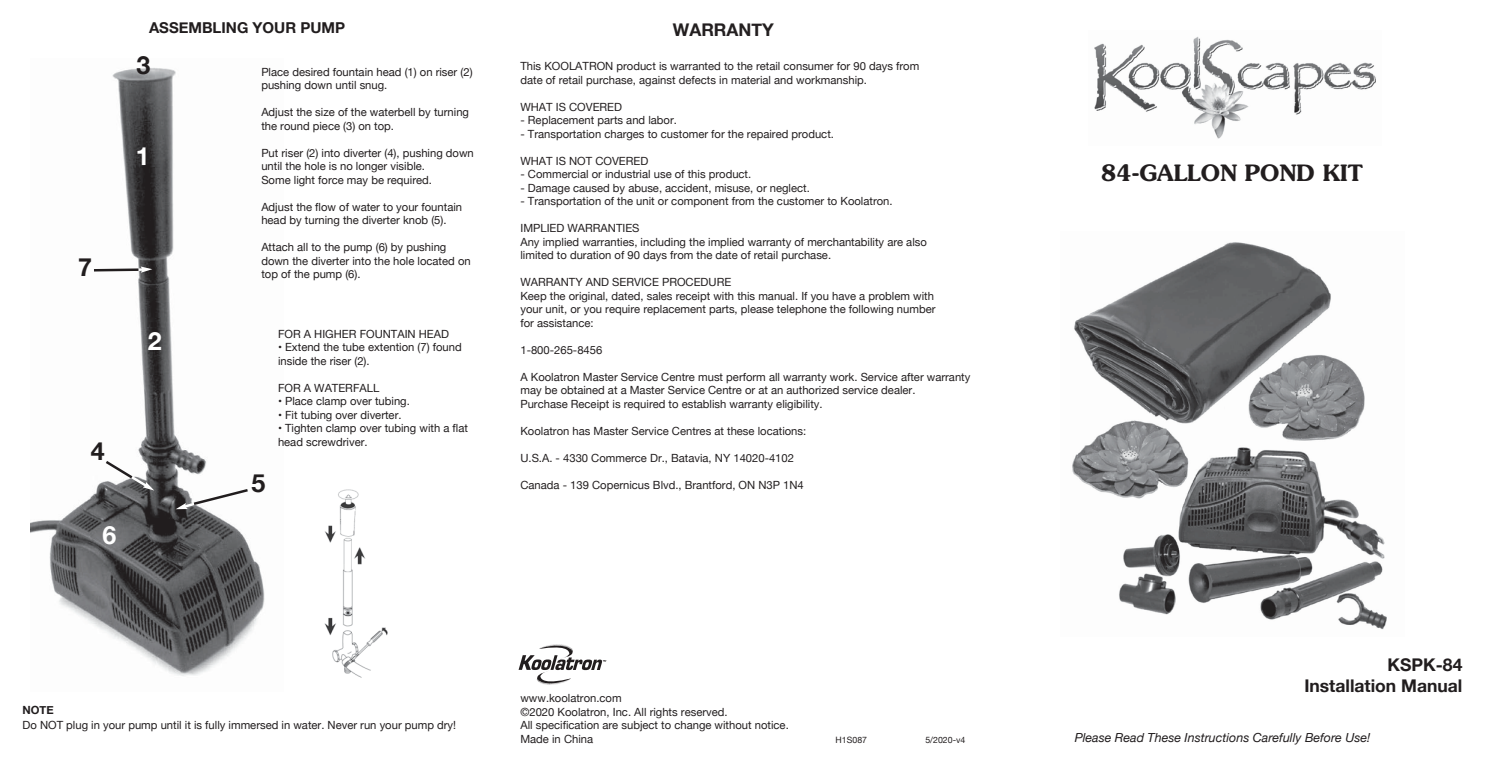
<style>
.page{position:relative;width:1485px;height:765px;background:#fff}
.page>*{position:absolute;margin:0;border:0;box-sizing:border-box;transform-origin:0 0}
.t1{font:700 25px "Helvetica Neue";color:#211d1e}
.t2{font:700 25px "Helvetica Neue";color:#fff}
.t3{font:600 22.5px "Souvenir";color:#211d1e}
.t4{font:700 17.5px/21px "Helvetica Neue";color:#211d1e;text-align:right}
.t5{font:700 17.5px "Helvetica Neue";color:#231f20}
.t6{font:700 15px "Helvetica Neue";color:#211d1e}
.t7{font:italic 12.5px "Helvetica Neue";color:#211d1e}
.t8{font:11.25px/13.5px "Helvetica Neue";color:#231f20}
.t9{font:11.25px/13.5px "Helvetica Neue";color:#211d1e}
.t10{font:700 11.25px "Helvetica Neue";color:#211d1e}
.t11{font:8.75px "Helvetica Neue";color:#231f20}
</style>
<div class="page">
<img style="left:30px;top:68px;width:235px;height:608px">
<img style="left:324px;top:489px;width:64px;height:189px">
<img style="left:1072px;top:242px;width:315px;height:388px">
<img style="left:1094px;top:36px;width:282px;height:103px">
<svg style="left:103px;top:459px;width:51px;height:32px"></svg>
<svg style="left:91px;top:266px;width:61px;height:8px"></svg>
<svg style="left:176px;top:487px;width:75px;height:23px"></svg>
<svg style="left:519px;top:644px;width:87px;height:41px"></svg>
<h1 class="t1" style="left:78px;top:247px;width:15px">7</h1>
<h1 class="t1" style="left:91px;top:432px;width:15px">4</h1>
<h1 class="t2" style="left:102px;top:516px;width:15px">6</h1>
<h3 class="t6" style="left:149px;top:16px;width:198px">ASSEMBLING YOUR PUMP</h3>
<h1 class="t1" style="left:136px;top:46px;width:15px">3</h1>
<h1 class="t2" style="left:136px;top:137px;width:15px">1</h1>
<h1 class="t2" style="left:148px;top:322px;width:15px">2</h1>
<p class="t9" style="left:261px;top:65px;width:213px">Place desired fountain head (1) on riser (2) pushing down until snug.</p>
<p class="t9" style="left:261px;top:106px;width:209px">Adjust the size of the waterbell by turning the round piece (3) on top.</p>
<p class="t9" style="left:261px;top:146px;width:214px">Put riser (2) into diverter (4), pushing down until the hole is no longer visible.<br>Some light force may be required.</p>
<p class="t9" style="left:261px;top:200px;width:202px">Adjust the flow of water to your fountain head by turning the diverter knob (5).</p>
<p class="t9" style="left:261px;top:241px;width:211px">Attach all to the pump (6) by pushing down the diverter into the hole located on top of the pump (6).</p>
<h1 class="t1" style="left:252px;top:464px;width:15px">5</h1>
<p class="t9" style="left:278px;top:328px;width:173px">FOR A HIGHER FOUNTAIN HEAD</p>
<p class="t9" style="left:278px;top:341px;width:185px">• Extend the tube extention (7) found inside the riser (2).</p>
<p class="t9" style="left:278px;top:382px;width:103px">FOR A WATERFALL</p>
<p class="t9" style="left:278px;top:395px;width:133px">• Place clamp over tubing.</p>
<p class="t9" style="left:278px;top:409px;width:125px">• Fit tubing over diverter.</p>
<p class="t9" style="left:278px;top:422px;width:192px">• Tighten clamp over tubing with a flat head screwdriver.</p>
<h3 class="t5" style="left:673px;top:16px;width:103px">WARRANTY</h3>
<p class="t8" style="left:520px;top:60px;width:400px">This KOOLATRON product is warranted to the retail consumer for 90 days from date of retail purchase, against defects in material and workmanship.</p>
<p class="t8" style="left:520px;top:100px;width:103px">WHAT IS COVERED</p>
<p class="t8" style="left:520px;top:114px;width:158px">- Replacement parts and labor.</p>
<p class="t8" style="left:520px;top:127px;width:315px">- Transportation charges to customer for the repaired product.</p>
<p class="t8" style="left:520px;top:154px;width:129px">WHAT IS NOT COVERED</p>
<p class="t8" style="left:520px;top:168px;width:232px">- Commercial or industrial use of this product.</p>
<p class="t8" style="left:520px;top:181px;width:291px">- Damage caused by abuse, accident, misuse, or neglect.</p>
<p class="t8" style="left:520px;top:195px;width:374px">- Transportation of the unit or component from the customer to Koolatron.</p>
<p class="t8" style="left:520px;top:222px;width:408px">IMPLIED WARRANTIES<br>Any implied warranties, including the implied warranty of merchantability are also limited to duration of 90 days from the date of retail purchase.</p>
<p class="t8" style="left:520px;top:276px;width:417px">WARRANTY AND SERVICE PROCEDURE<br>Keep the original, dated, sales receipt with this manual. If you have a problem with your unit, or you require replacement parts, please telephone the following number for assistance:</p>
<p class="t8" style="left:520px;top:343px;width:83px">1-800-265-8456</p>
<p class="t8" style="left:520px;top:370px;width:451px">A Koolatron Master Service Centre must perform all warranty work. Service after warranty may be obtained at a Master Service Centre or at an authorized service dealer.<br>Purchase Receipt is required to establish warranty eligibility.</p>
<p class="t8" style="left:520px;top:424px;width:287px">Koolatron has Master Service Centres at these locations:</p>
<p class="t8" style="left:520px;top:451px;width:275px">U.S.A. - 4330 Commerce Dr., Batavia, NY 14020-4102</p>
<p class="t8" style="left:520px;top:478px;width:285px">Canada - 139 Copernicus Blvd., Brantford, ON N3P 1N4</p>
<p class="t10" style="left:23px;top:702px;width:33px">NOTE</p>
<p class="t9" style="left:23px;top:719px;width:435px">Do NOT plug in your pump until it is fully immersed in water. Never run your pump dry!</p>
<p class="t8" style="left:520px;top:692px;width:270px">www.koolatron.com<br>©2020 Koolatron, Inc. All rights reserved.<br>All specification are subject to change without notice.<br>Made in China</p>
<p class="t11" style="left:836px;top:733px;width:33px">H1S087</p>
<p class="t11" style="left:925px;top:733px;width:41px">5/2020-v4</p>
<h2 class="t3" style="left:1101px;top:158px;width:263px">84-GALLON POND KIT</h2>
<h3 class="t4" style="left:1304px;top:655px;width:160px">KSPK-84<br>Installation Manual</h3>
<p class="t7" style="left:1075px;top:728px;width:297px">Please Read These Instructions Carefully Before Use!</p>
</div>
